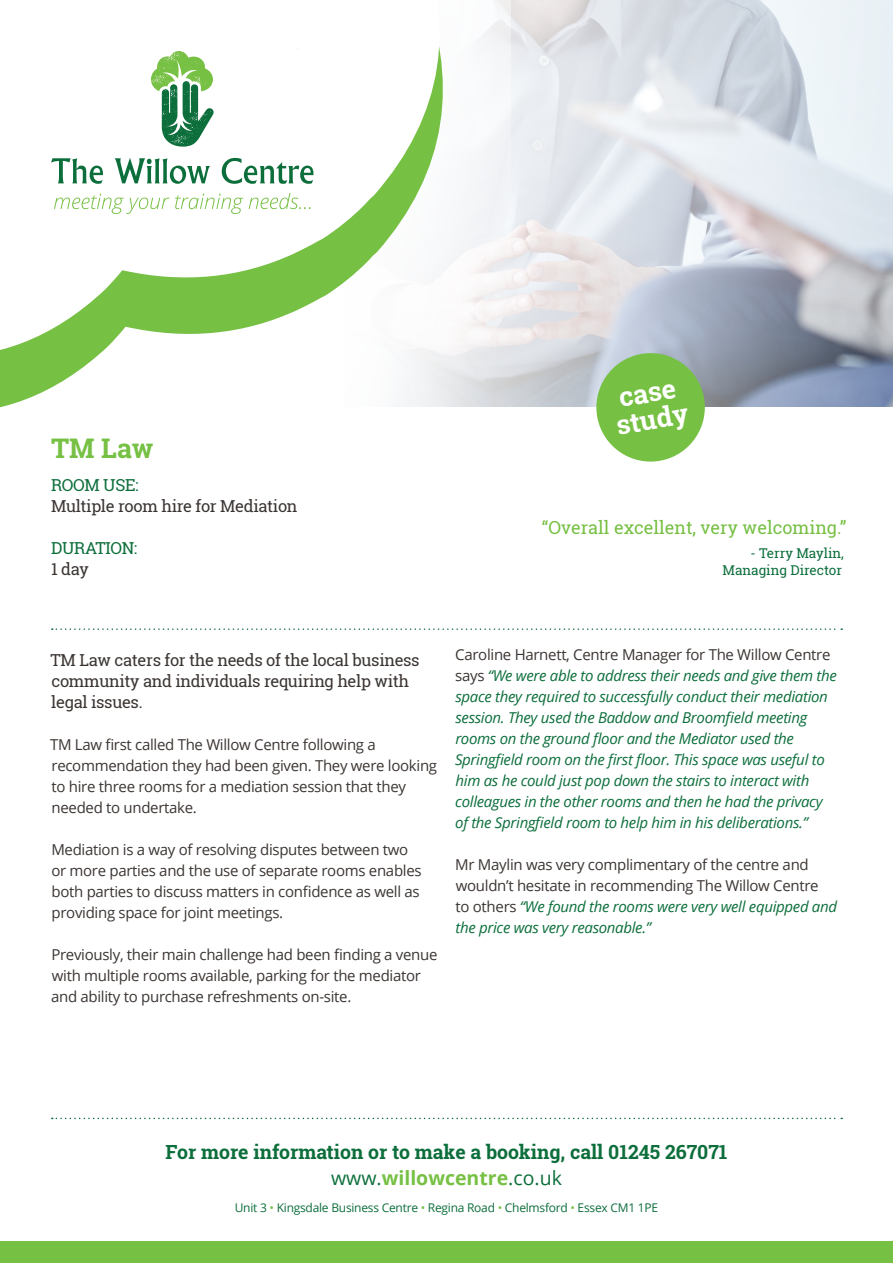
<style>
.page{position:relative;width:893px;height:1263px;background:#fff}
.page>*{position:absolute;margin:0;border:0;box-sizing:border-box;transform-origin:0 0}
.t1{font:700 27px/27px "Roboto Slab";color:#fff}
.t2{font:700 27px "Roboto Slab";color:#76c043}
.t3{font:700 19.5px "Roboto Slab";color:#0c6e3b}
.t4{font:700 19.5px "Open Sans";color:#76c043}
.t5{font:18px "Roboto Slab";color:#76c043}
.t6{font:16.5px/21px "Roboto Slab";letter-spacing:-.02em;color:#3b3532}
.t7{font:16.5px/21px "Roboto Slab";letter-spacing:-.02em;color:#0c6e3b}
.t8{font:15px/21px "Open Sans";letter-spacing:-.02em;color:#3b3532}
.t9{font:italic 15px/21px "Open Sans";letter-spacing:-.02em;color:#0c6e3b}
.t10{font:13.5px "Roboto Slab";color:#0c6e3b}
.t11{font:12px "Open Sans";letter-spacing:-.02em;color:#0c6e3b}
.s1{color:#0c6e3b}
.s2{color:#3b3532}
.s3{font-style:normal;color:#3b3532}
.s4{font-style:italic;color:#0c6e3b}
.s5{font-weight:400;color:#0c6e3b}
.s6{color:#76c043}
</style>
<div class="page">
<svg style="left:510px;top:0;width:383px;height:416px;background:#d0d5dd"></svg>
<svg style="left:499px;top:0;width:11px;height:407px;fill:#f1f3f5"></svg>
<svg style="left:0;top:0;width:499px;height:408px"></svg>
<svg style="left:0;top:0;width:496px;height:360px"></svg>
<svg style="left:151px;top:51px;width:63px;height:96px"></svg>
<svg style="left:51px;top:158px;width:262px;height:26px"></svg>
<svg style="left:54px;top:194px;width:115px;height:20px"></svg>
<svg style="left:175px;top:194px;width:68px;height:20px"></svg>
<svg style="left:249px;top:193px;width:61px;height:16px"></svg>
<div style="left:0;top:1242px;width:893px;height:21px;background:#76c043"></div>
<div style="left:596px;top:353px;width:109px;height:109px;background:#76c043;border-radius:50%"></div>
<svg style="left:52px;top:1118px;width:790px;height:1px"></svg>
<svg style="left:52px;top:628px;width:790px;height:2px"></svg>
<p class="t2" style="left:51px;top:429px;width:104px">TM Law</p>
<p class="t6" style="left:51px;top:475px;width:248px"><span class="s1">ROOM USE:<br></span>Multiple room hire for Mediation</p>
<p class="t7" style="left:51px;top:538px;width:88px">DURATION:<br><span class="s2">1 day</span></p>
<p class="t1" style="left:609px;top:385px;width:74px;rotate:-10deg">case study</p>
<p class="t5" style="left:542px;top:515px;width:306px">“Overall excellent, very welcoming.”</p>
<p class="t10" style="left:750px;top:544px;width:95px">- Terry Maylin,</p>
<p class="t10" style="left:722px;top:560px;width:121px">Managing Director</p>
<p class="t6" style="left:51px;top:649px;width:371px">TM Law caters for the needs of the local business community and individuals requiring help with legal issues.</p>
<p class="t8" style="left:50px;top:734px;width:389px">TM Law first called The Willow Centre following a recommendation they had been given. They were looking to hire three rooms for a mediation session that they needed to undertake.</p>
<p class="t8" style="left:51px;top:839px;width:372px">Mediation is a way of resolving disputes between two or more parties and the use of separate rooms enables both parties to discuss matters in confidence as well as providing space for joint meetings.</p>
<p class="t8" style="left:51px;top:944px;width:388px">Previously, their main challenge had been finding a venue with multiple rooms available, parking for the mediator and ability to purchase refreshments on-site.</p>
<p class="t9" style="left:455px;top:644px;width:383px"><span class="s3">Caroline Harnett, Centre Manager for The Willow Centre says</span> “We were able to address their needs and give them the space they required to successfully conduct their mediation session. They used the Baddow and Broomfield meeting rooms on the ground floor and the Mediator used the Springfield room on the first floor. This space was useful to him as he could just pop down the stairs to interact with colleagues in the other rooms and then he had the privacy of the Springfield room to help him in his deliberations.”</p>
<p class="t8" style="left:455px;top:854px;width:383px">Mr Maylin was very complimentary of the centre and wouldn’t hesitate in recommending The Willow Centre<br>to others <span class="s4">“We found the rooms were very well equipped and the price was very reasonable.”</span></p>
<p class="t3" style="left:165px;top:1139px;width:564px">For more information or to make a booking, call 01245 267071</p>
<p class="t4" style="left:331px;top:1164px;width:232px"><span class="s5">www.</span>willowcentre<span class="s5">.co.uk</span></p>
<p class="t11" style="left:235px;top:1199px;width:425px">Unit 3 <span class="s6">•</span> Kingsdale Business Centre <span class="s6">•</span> Regina Road <span class="s6">•</span> Chelmsford <span class="s6">•</span> Essex CM1 1PE</p>
</div>
